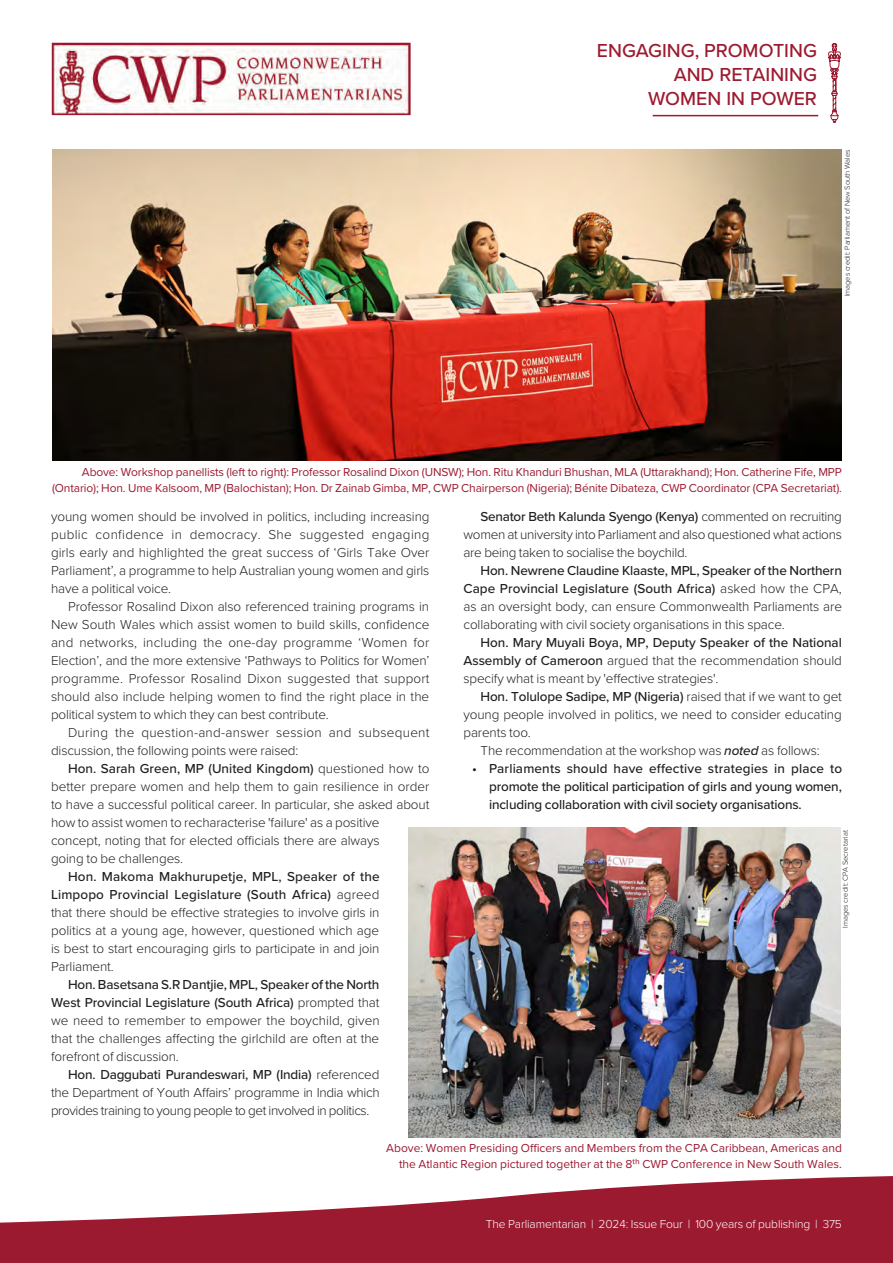
<style>
.page{position:relative;width:893px;height:1263px;background:#fff}
.page>*{position:absolute;margin:0;border:0;box-sizing:border-box;transform-origin:0 0}
.title_1_copy{font:500 19.5px/24px "Proxima Nova";color:#9c1a30;text-align:right}
.Crosshead_1{font:300 13.5px/18px "Proxima Nova";letter-spacing:-.01em;color:#231f20;text-align:justify}
.t1{font:500 13.5px/18px "Proxima Nova";letter-spacing:-.01em;color:#231f20;text-align:justify}
.Crosshead_1-2{font:300 13.5px/18px "Proxima Nova";letter-spacing:.02em;color:#231f20}
.Crosshead_1-3{font:12px/16.5px "Proxima Nova";letter-spacing:-.01em;color:#9c1a30;text-align:right}
.t2{font:300 12px "Proxima Nova";letter-spacing:-.01em;color:#fff}
.Crosshead_1-4{font:300 7.5px "Proxima Nova";color:#231f20}
.s1{font-weight:500}
.s2{font-weight:500;font-style:italic}
</style>
<div class="page">
<svg style="left:0;top:1176px;width:893px;height:87px;fill:#9c1a30"></svg>
<img style="left:52px;top:149px;width:790px;height:311px">
<hr style="left:653px;top:115px;width:165px;height:1px;background:#9c1a30">
<svg style="left:828px;top:43px;width:13px;height:80px"></svg>
<img style="left:54px;top:45px;width:354px;height:68px">
<div style="left:52px;top:43px;width:358px;height:72px;border:1px solid #9c1a30"></div>
<img style="left:409px;top:827px;width:432px;height:311px">
<p class="title_1_copy" style="left:597px;top:38px;width:222px">ENGAGING, PROMOTING<br>AND RETAINING<br>WOMEN IN POWER</p>
<p class="Crosshead_1-4" style="left:842px;top:296px;width:148px;rotate:-90deg">Images credit: Parliament of New South Wales</p>
<p class="Crosshead_1-3" style="left:52px;top:463px;width:791px">Above: Workshop panellists (left to right): Professor Rosalind Dixon (UNSW); Hon. Ritu Khanduri Bhushan, MLA (Uttarakhand); Hon. Catherine Fife, MPP (Ontario); Hon. Ume Kalsoom, MP (Balochistan); Hon. Dr Zainab Gimba, MP, CWP Chairperson (Nigeria); Bénite Dibateza, CWP Coordinator (CPA Secretariat).</p>
<p class="Crosshead_1" style="left:51px;top:507px;width:380px">young women should be involved in politics, including increasing public confidence in democracy. She suggested engaging girls early and highlighted the great success of ‘Girls Take Over Parliament’, a programme to help Australian young women and girls have a political voice.</p>
<p class="Crosshead_1" style="left:51px;top:597px;width:380px;text-indent:17px">Professor Rosalind Dixon also referenced training programs in New South Wales which assist women to build skills, confidence and networks, including the one-day programme ‘Women for Election’, and the more extensive ‘Pathways to Politics for Women’ programme. Professor Rosalind Dixon suggested that support should also include helping women to find the right place in the political system to which they can best contribute.</p>
<p class="Crosshead_1-2" style="left:51px;top:723px;width:379px;text-indent:17px">During the question-and-answer session and subsequent discussion, the following points were raised:</p>
<p class="Crosshead_1" style="left:51px;top:759px;width:380px;text-align:left;text-indent:17px"><span class="s1">Hon. Sarah Green, MP (United Kingdom)</span> questioned how to better prepare women and help them to gain resilience in order to have a successful political career. In particular, she asked about how to assist women to recharacterise 'failure' as a positive concept, noting that for elected officials there are always<br>going to be challenges.</p>
<p class="Crosshead_1" style="left:51px;top:867px;width:330px;text-indent:17px"><span class="s1">Hon. Makoma Makhurupetje, MPL, Speaker of the Limpopo Provincial Legislature (South Africa)</span> agreed that there should be effective strategies to involve girls in politics at a young age, however, questioned which age is best to start encouraging girls to participate in and join Parliament.</p>
<p class="Crosshead_1" style="left:51px;top:975px;width:330px;text-indent:17px"><span class="s1">Hon. Basetsana S.R Dantjie, MPL, Speaker of the North West Provincial Legislature (South Africa)</span> prompted that we need to remember to empower the boychild, given that the challenges affecting the girlchild are often at the forefront of discussion.</p>
<p class="Crosshead_1" style="left:51px;top:1065px;width:330px;text-indent:17px"><span class="s1">Hon. Daggubati Purandeswari, MP (India)</span> referenced the Department of Youth Affairs’ programme in India which provides training to young people to get involved in politics.</p>
<p class="Crosshead_1" style="left:463px;top:507px;width:380px;text-indent:17px"><span class="s1">Senator Beth Kalunda Syengo (Kenya)</span> commented on recruiting women at university into Parliament and also questioned what actions are being taken to socialise the boychild.</p>
<p class="Crosshead_1" style="left:463px;top:561px;width:380px;text-indent:17px"><span class="s1">Hon. Newrene Claudine Klaaste, MPL, Speaker of the Northern Cape Provincial Legislature (South Africa)</span> asked how the CPA, as an oversight body, can ensure Commonwealth Parliaments are collaborating with civil society organisations in this space.</p>
<p class="Crosshead_1" style="left:463px;top:633px;width:380px;text-indent:17px"><span class="s1">Hon. Mary Muyali Boya, MP, Deputy Speaker of the National Assembly of Cameroon</span> argued that the recommendation should specify what is meant by 'effective strategies'.</p>
<p class="Crosshead_1" style="left:463px;top:687px;width:380px;text-indent:17px"><span class="s1">Hon. Tolulope Sadipe, MP (Nigeria)</span> raised that if we want to get young people involved in politics, we need to consider educating parents too.</p>
<p class="Crosshead_1" style="left:480px;top:741px;width:341px">The recommendation at the workshop was <span class="s2">noted</span> as follows:</p>
<p class="t1" style="left:489px;top:759px;width:355px;text-indent:-17px">• Parliaments should have effective strategies in place to promote the political participation of girls and young women, including collaboration with civil society organisations.</p>
<p class="Crosshead_1-4" style="left:840px;top:928px;width:99px;rotate:-90deg">Images credit: CPA Secretariat</p>
<p class="Crosshead_1-3" style="left:386px;top:1139px;width:457px">Above: Women Presiding Officers and Members from the CPA Caribbean, Americas and the Atlantic Region pictured together at the 8th CWP Conference in New South Wales.</p>
<p class="t2" style="left:486px;top:1215px;width:357px">The Parliamentarian | 2024: Issue Four | 100 years of publishing | 375</p>
</div>
